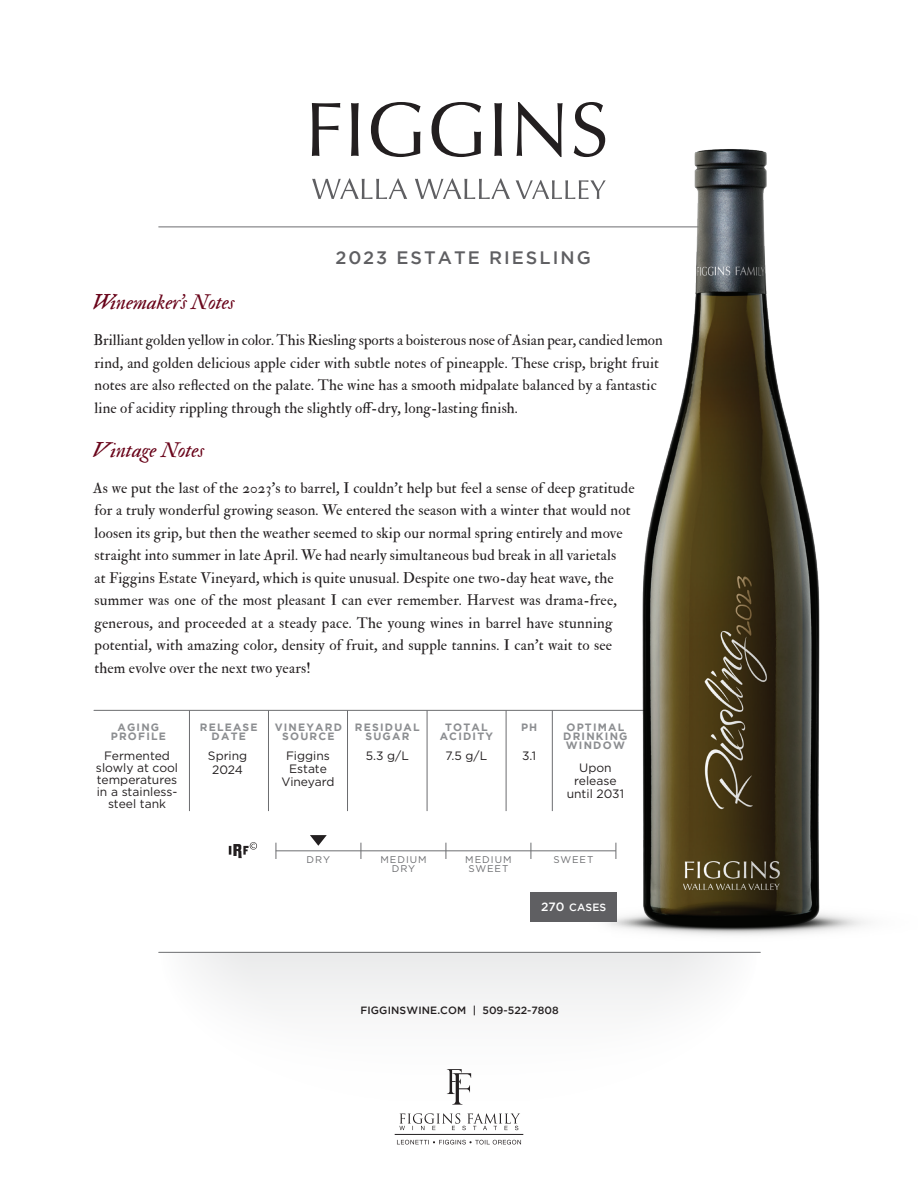
<style>
.page{position:relative;width:918px;height:1188px;background:#fff}
.page>*{position:absolute;margin:0;border:0;box-sizing:border-box;transform-origin:0 0}
.t1{font:21px "IM FELL Double Pica Italic";color:#6a051b}
.t2{font:500 18px "Gotham";letter-spacing:.115em;color:#5f5f62}
.Body{font:15px/22.5px "IM FELL Double Pica Roman";letter-spacing:.01em;color:#231f20}
.t3{font:12.15px/12.1px "Gotham";color:#231f20;text-align:center}
.t4{font:700 10.65px/9.1px "Gotham";letter-spacing:.115em;color:#8c8e91;text-align:center}
.t5{font:500 10.5px "Gotham";letter-spacing:.015em;color:#231f20}
.t6{font:500 10.5px "Gotham";letter-spacing:.015em;color:#fff}
.t7{font:9.75px "Gotham";letter-spacing:.1em;color:#6c6d70}
.s1{font-size:12px}
</style>
<div class="page">
<svg style="left:193px;top:953px;width:517px;height:141px"></svg>
<svg style="left:312px;top:103px;width:28px;height:53px"></svg>
<svg style="left:351px;top:103px;width:8px;height:53px"></svg>
<svg style="left:371px;top:102px;width:50px;height:55px"></svg>
<svg style="left:432px;top:102px;width:49px;height:55px"></svg>
<svg style="left:494px;top:103px;width:8px;height:53px"></svg>
<svg style="left:517px;top:102px;width:46px;height:55px"></svg>
<svg style="left:576px;top:102px;width:27px;height:8px"></svg>
<svg style="left:312px;top:178px;width:95px;height:21px"></svg>
<svg style="left:415px;top:178px;width:95px;height:21px"></svg>
<svg style="left:516px;top:180px;width:51px;height:19px"></svg>
<svg style="left:399px;top:1113px;width:121px;height:17px"></svg>
<svg style="left:397px;top:1140px;width:124px;height:5px"></svg>
<hr style="left:395px;top:1134px;width:128px;height:1px;background:#231f20">
<svg style="left:447px;top:1069px;width:24px;height:36px"></svg>
<hr style="left:159px;top:952px;width:601px;height:1px;background:#6c6d70">
<hr style="left:159px;top:227px;width:601px;height:1px;background:#6c6d70">
<hr style="left:94px;top:710px;width:579px;height:1px;background:#6c6d70">
<hr style="left:276px;top:851px;width:340px;height:1px;background:#6c6d70">
<svg style="left:276px;top:843px;width:1px;height:16px"></svg>
<svg style="left:361px;top:843px;width:1px;height:16px"></svg>
<svg style="left:446px;top:843px;width:1px;height:16px"></svg>
<svg style="left:531px;top:843px;width:1px;height:16px"></svg>
<svg style="left:310px;top:835px;width:17px;height:11px"></svg>
<svg style="left:229px;top:842px;width:28px;height:16px"></svg>
<img style="left:567px;top:110px;width:299px;height:865px">
<div style="left:531px;top:892px;width:86px;height:29px;background:#5f5f62"></div>
<hr style="left:189px;top:710px;width:1px;height:101px;background:#6c6d70">
<hr style="left:268px;top:710px;width:1px;height:101px;background:#6c6d70">
<hr style="left:347px;top:710px;width:1px;height:101px;background:#6c6d70">
<hr style="left:427px;top:710px;width:1px;height:101px;background:#6c6d70">
<hr style="left:506px;top:710px;width:1px;height:101px;background:#6c6d70">
<hr style="left:552px;top:710px;width:1px;height:101px;background:#6c6d70">
<p class="t2" style="left:336px;top:248px;width:257px">2023 ESTATE RIESLING</p>
<p class="t1" style="left:92px;top:290px;width:144px">Winemaker’s Notes</p>
<p class="Body" style="left:94px;top:329px;width:571px">Brilliant golden yellow in color. This Riesling sports a boisterous nose of Asian pear, candied lemon rind, and golden delicious apple cider with subtle notes of pineapple. These crisp, bright fruit notes are also reflected on the palate. The wine has a smooth midpalate balanced by a fantastic line of acidity rippling through the slightly off-dry, long-lasting finish.</p>
<p class="t1" style="left:93px;top:437px;width:113px">Vintage Notes</p>
<p class="Body" style="left:93px;top:476px;width:543px">As we put the last of the 2023’s to barrel, I couldn’t help but feel a sense of deep gratitude for a truly wonderful growing season. We entered the season with a winter that would not loosen its grip, but then the weather seemed to skip our normal spring entirely and move straight into summer in late April. We had nearly simultaneous bud break in all varietals<br>at Figgins Estate Vineyard, which is quite unusual. Despite one two-day heat wave, the summer was one of the most pleasant I can ever remember. Harvest was drama-free, generous, and proceeded at a steady pace. The young wines in barrel have stunning potential, with amazing color, density of fruit, and supple tannins. I can’t wait to see them evolve over the next two years!</p>
<p class="t4" style="left:111px;top:722px;width:57px">AGING<br>PROFILE</p>
<p class="t4" style="left:200px;top:722px;width:59px">RELEASE<br>DATE</p>
<p class="t4" style="left:275px;top:722px;width:69px">VINEYARD<br>SOURCE</p>
<p class="t4" style="left:355px;top:722px;width:66px">RESIDUAL<br>SUGAR</p>
<p class="t4" style="left:440px;top:722px;width:55px">TOTAL<br>ACIDITY</p>
<p class="t4" style="left:521px;top:722px;width:18px">PH</p>
<p class="t3" style="left:96px;top:749px;width:84px">Fermented slowly at cool temperatures in a stainless&shy;steel tank</p>
<p class="t3" style="left:208px;top:749px;width:41px;line-height:13.6px">Spring<br>2024</p>
<p class="t3" style="left:282px;top:749px;width:54px;line-height:12.9px">Figgins<br>Estate<br>Vineyard</p>
<p class="t3" style="left:366px;top:749px;width:45px">5.3 g/L</p>
<p class="t3" style="left:446px;top:749px;width:43px">7.5 g/L</p>
<p class="t3" style="left:522px;top:749px;width:16px">3.1</p>
<p class="t4" style="left:563px;top:722px;width:66px">OPTIMAL<br>DRINKING<br>WINDOW</p>
<p class="t3" style="left:567px;top:761px;width:59px;line-height:12.9px">Upon release until 2031</p>
<p class="t7" style="left:307px;top:854px;width:25px">DRY</p>
<p class="t7" style="left:381px;top:854px;width:48px">MEDIUM</p>
<p class="t7" style="left:392px;top:863px;width:25px">DRY</p>
<p class="t7" style="left:465px;top:854px;width:48px">MEDIUM</p>
<p class="t7" style="left:468px;top:863px;width:42px">SWEET</p>
<p class="t7" style="left:553px;top:854px;width:42px">SWEET</p>
<p class="t6" style="left:541px;top:901px;width:67px"><span class="s1">270</span> CASES</p>
<p class="t5" style="left:360px;top:1004px;width:200px">FIGGINSWINE.COM | 509-522-7808</p>
</div>
